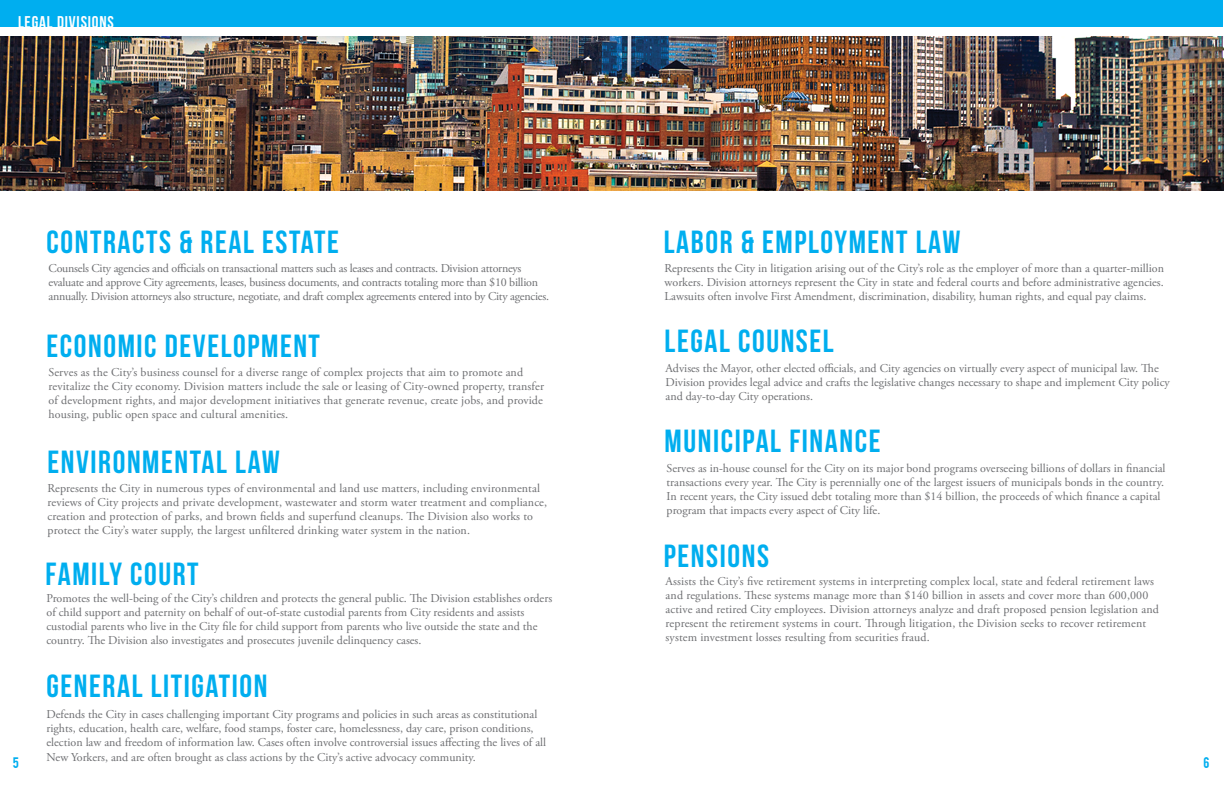
<style>
.page{position:relative;width:1224px;height:792px;background:#fff}
.page>*{position:absolute;margin:0;border:0;box-sizing:border-box;transform-origin:0 0}
.t1{font:32px "Bebas Neue";letter-spacing:.05em;color:#00aeef}
.t2{font:17px "Bebas Neue";letter-spacing:.05em;color:#fff}
.t3{font:12px/14px "Adobe Garamond Pro";color:#6d6e71}
.t4{font:12px/14px "Adobe Garamond Pro";letter-spacing:-.02em;color:#6d6e71}
.t5{font:12px "Bebas";color:#00aeef}
</style>
<div class="page">
<div style="left:0;top:0;width:1224px;height:27px;background:#00aeef"></div>
<img style="left:0;top:36px;width:1224px;height:154px">
<h2 class="t2" style="left:18px;top:13px;width:98px">LEGAL DIVISIONS</h2>
<h1 class="t1" style="left:47px;top:225px;width:294px">CONTRACTS &amp; REAL ESTATE</h1>
<p class="t4" style="left:49px;top:262px;width:502px">Counsels City agencies and officials on transactional matters such as leases and contracts. Division attorneys evaluate and approve City agreements, leases, business documents, and contracts totaling more than $10 billion annually. Division attorneys also structure, negotiate, and draft complex agreements entered into by City agencies.</p>
<h1 class="t1" style="left:47px;top:328px;width:275px">ECONOMIC DEVELOPMENT</h1>
<p class="t3" style="left:49px;top:365px;width:497px">Serves as the City’s business counsel for a diverse range of complex projects that aim to promote and revitalize the City economy. Division matters include the sale or leasing of City-owned property, transfer of development rights, and major development initiatives that generate revenue, create jobs, and provide housing, public open space and cultural amenities.</p>
<h1 class="t1" style="left:48px;top:444px;width:234px">ENVIRONMENTAL LAW</h1>
<p class="t3" style="left:48px;top:481px;width:501px">Represents the City in numerous types of environmental and land use matters, including environmental reviews of City projects and private development, wastewater and storm water treatment and compliance, creation and protection of parks, and brown fields and superfund cleanups. The Division also works to protect the City’s water supply, the largest unfiltered drinking water system in the nation.</p>
<h1 class="t1" style="left:46px;top:557px;width:155px">FAMILY COURT</h1>
<p class="t3" style="left:47px;top:591px;width:507px">Promotes the well-being of the City’s children and protects the general public. The Division establishes orders of child support and paternity on behalf of out-of-state custodial parents from City residents and assists custodial parents who live in the City file for child support from parents who live outside the state and the country. The Division also investigates and prosecutes juvenile delinquency cases.</p>
<h1 class="t1" style="left:47px;top:669px;width:223px">GENERAL LITIGATION</h1>
<h1 class="t1" style="left:664px;top:224px;width:298px">LABOR &amp; EMPLOYMENT LAW</h1>
<p class="t3" style="left:665px;top:262px;width:501px;text-align:justify">Represents the City in litigation arising out of the City’s role as the employer of more than a quarter-million workers. Division attorneys represent the City in state and federal courts and before administrative agencies.<br>Lawsuits often involve First Amendment, discrimination, disability, human rights, and equal pay claims.</p>
<h1 class="t1" style="left:665px;top:324px;width:171px">LEGAL COUNSEL</h1>
<p class="t3" style="left:666px;top:362px;width:506px">Advises the Mayor, other elected officials, and City agencies on virtually every aspect of municipal law. The<br>Division provides legal advice and crafts the legislative changes necessary to shape and implement City policy and day-to-day City operations.</p>
<h1 class="t1" style="left:665px;top:424px;width:217px">MUNICIPAL FINANCE</h1>
<p class="t3" style="left:667px;top:461px;width:500px">Serves as in-house counsel for the City on its major bond programs overseeing billions of dollars in financial transactions every year. The City is perennially one of the largest issuers of municipals bonds in the country.<br>In recent years, the City issued debt totaling more than $14 billion, the proceeds of which finance a capital program that impacts every aspect of City life.</p>
<h1 class="t1" style="left:664px;top:538px;width:107px">PENSIONS</h1>
<p class="t3" style="left:666px;top:574px;width:495px">Assists the City’s five retirement systems in interpreting complex local, state and federal retirement laws and regulations. These systems manage more than $140 billion in assets and cover more than 600,000 active and retired City employees. Division attorneys analyze and draft proposed pension legislation and represent the retirement systems in court. Through litigation, the Division seeks to recover retirement system investment losses resulting from securities fraud.</p>
<p class="t3" style="left:47px;top:708px;width:501px">Defends the City in cases challenging important City programs and policies in such areas as constitutional rights, education, health care, welfare, food stamps, foster care, homelessness, day care, prison conditions, election law and freedom of information law. Cases often involve controversial issues affecting the lives of all New Yorkers, and are often brought as class actions by the City’s active advocacy community.</p>
<p class="t5" style="left:13px;top:754px;width:8px">5</p>
<p class="t5" style="left:1204px;top:754px;width:7px">6</p>
</div>
